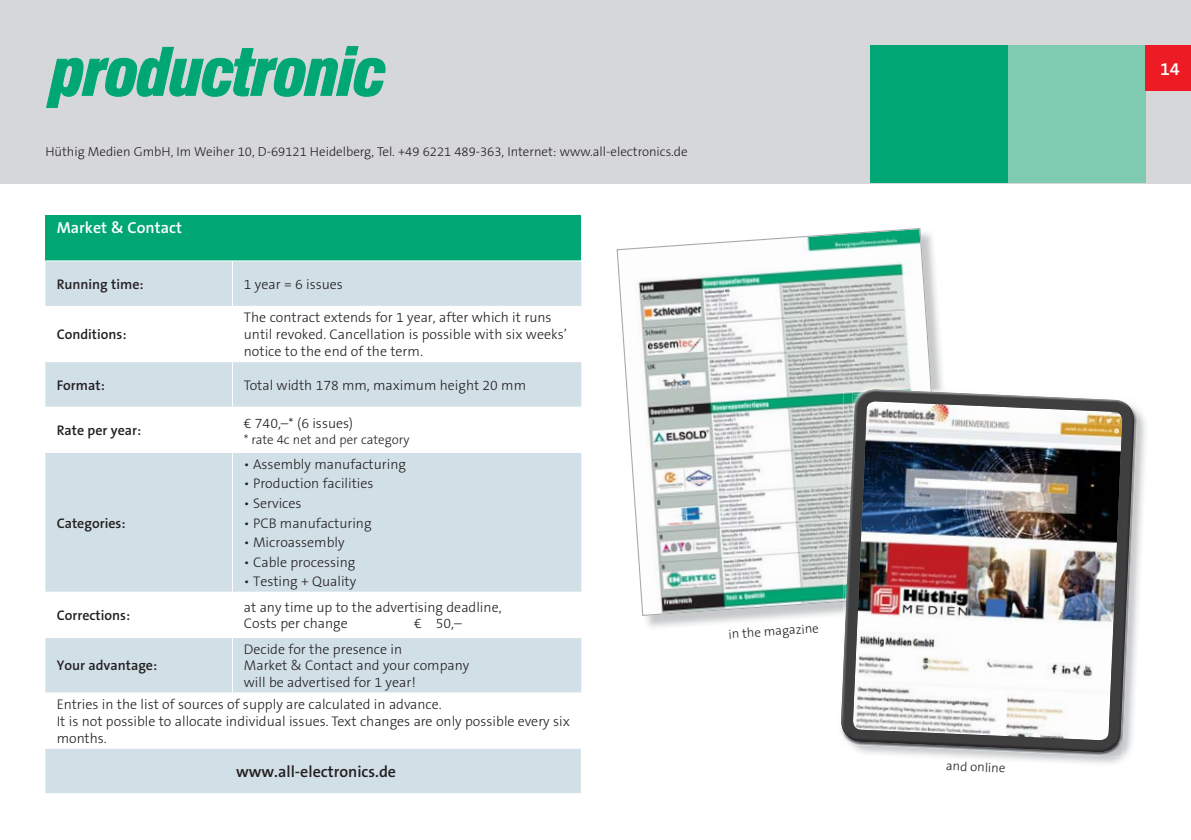
<style>
.page{position:relative;width:1191px;height:840px;background:#fff}
.page>*{position:absolute;margin:0;border:0;box-sizing:border-box;transform-origin:0 0}
.t1{font:600 18px "The Sans Os F";color:#fff}
.t2{font:600 16px "The Sans Os F";color:#231f20}
.t3{font:600 16px "The Sans Os F";color:#fff}
.t4{font:300 14px/16.8px "The Sans Os F";color:#231f20}
.t5{font:600 14px "The Sans Os F";color:#231f20}
.t6{font:300 13px "The Sans Os F";color:#231f20}
</style>
<div class="page">
<div style="left:0;top:0;width:1191px;height:183px;background:#d6d7d9"></div>
<div style="left:1008px;top:45px;width:137px;height:138px;background:#7ecbb1"></div>
<div style="left:870px;top:45px;width:138px;height:138px;background:#00a774"></div>
<div style="left:1145px;top:45px;width:46px;height:46px;background:#ed1c24"></div>
<svg style="left:46px;top:46px;width:340px;height:62px"></svg>
<div style="left:45px;top:215px;width:536px;height:46px;background:#00a774"></div>
<div style="left:45px;top:261px;width:536px;height:531px;background:#d1dfe7"></div>
<svg style="left:45px;top:307px;width:536px;height:440px;fill:#d1dfe7"></svg>
<hr style="left:45px;top:306px;width:187px;height:1px;background:#fff">
<hr style="left:45px;top:361px;width:187px;height:1px;background:#fff">
<hr style="left:45px;top:406px;width:187px;height:1px;background:#fff">
<hr style="left:45px;top:452px;width:187px;height:1px;background:#fff">
<hr style="left:45px;top:591px;width:187px;height:1px;background:#fff">
<hr style="left:45px;top:636px;width:187px;height:1px;background:#fff">
<hr style="left:45px;top:692px;width:537px;height:1px;background:#fff">
<hr style="left:45px;top:747px;width:537px;height:1px;background:#fff">
<hr style="left:232px;top:261px;width:1px;height:45px;background:#fff">
<hr style="left:232px;top:306px;width:349px;height:1px;background:#fff">
<hr style="left:232px;top:307px;width:1px;height:54px;background:#fff">
<hr style="left:232px;top:361px;width:349px;height:1px;background:#fff">
<hr style="left:232px;top:362px;width:1px;height:44px;background:#fff">
<hr style="left:232px;top:406px;width:349px;height:1px;background:#fff">
<hr style="left:232px;top:407px;width:1px;height:45px;background:#fff">
<hr style="left:232px;top:452px;width:349px;height:1px;background:#fff">
<hr style="left:232px;top:453px;width:1px;height:138px;background:#fff">
<hr style="left:232px;top:591px;width:349px;height:1px;background:#fff">
<hr style="left:232px;top:592px;width:1px;height:44px;background:#fff">
<hr style="left:232px;top:636px;width:349px;height:1px;background:#fff">
<hr style="left:232px;top:637px;width:1px;height:55px;background:#fff">
<hr style="left:45px;top:260px;width:536px;height:1px;background:#fff">
<svg style="left:616px;top:228px;width:329px;height:387px"></svg>
<img style="left:853px;top:385px;width:77px;height:6px">
<img style="left:861px;top:389px;width:120px;height:5px">
<img style="left:855px;top:406px;width:282px;height:350px">
<img style="left:843px;top:742px;width:274px;height:9px">
<img style="left:1134px;top:406px;width:1px;height:336px">
<img style="left:841px;top:394px;width:293px;height:348px">
<p class="t6" style="left:45px;top:145px;width:644px">Hüthig Medien GmbH, Im Weiher 10, D-69121 Heidelberg, Tel. +49 6221 489-363, Internet: www.all-electronics.de</p>
<p class="t3" style="left:57px;top:220px;width:127px">Market &amp; Contact</p>
<p class="t5" style="left:57px;top:277px;width:88px">Running time:</p>
<p class="t4" style="left:244px;top:276px;width:101px">1 year = 6 issues</p>
<p class="t5" style="left:57px;top:327px;width:71px">Conditions:</p>
<p class="t4" style="left:244px;top:310px;width:325px">The contract extends for 1 year, after which it runs until revoked. Cancellation is possible with six weeks’ notice to the end of the term.</p>
<p class="t5" style="left:57px;top:378px;width:50px">Format:</p>
<p class="t4" style="left:244px;top:377px;width:284px">Total width 178 mm, maximum height 20 mm</p>
<p class="t5" style="left:57px;top:423px;width:86px">Rate per year:</p>
<p class="t4" style="left:244px;top:415px;width:111px">€ 740,–* (6 issues)</p>
<p class="t6" style="left:244px;top:432px;width:167px">* rate 4c net and per category</p>
<p class="t5" style="left:57px;top:515px;width:70px">Categories:</p>
<p class="t4" style="left:244px;top:456px;width:164px">• Assembly manufacturing</p>
<p class="t4" style="left:244px;top:475px;width:131px">• Production facilities</p>
<p class="t4" style="left:244px;top:495px;width:59px">• Services</p>
<p class="t4" style="left:244px;top:514px;width:129px">• PCB manufacturing</p>
<p class="t4" style="left:244px;top:534px;width:102px">• Microassembly</p>
<p class="t4" style="left:244px;top:554px;width:113px">• Cable processing</p>
<p class="t4" style="left:244px;top:573px;width:114px">• Testing + Quality</p>
<p class="t5" style="left:57px;top:608px;width:75px">Corrections:</p>
<p class="t4" style="left:244px;top:598px;width:259px">at any time up to the advertising deadline,<br>Costs per change</p>
<p class="t4" style="left:414px;top:615px;width:49px">€ 50,–</p>
<p class="t4" style="left:244px;top:640px;width:227px">Decide for the presence in<br>Market &amp; Contact and your company will be advertised for 1 year!</p>
<p class="t4" style="left:57px;top:696px;width:515px">Entries in the list of sources of supply are calculated in advance.<br>It is not possible to allocate individual issues. Text changes are only possible every six months.</p>
<p class="t2" style="left:236px;top:763px;width:161px">www.all-electronics.de</p>
<p class="t5" style="left:57px;top:658px;width:102px">Your advantage:</p>
<p class="t6" style="left:728px;top:627px;width:92px;rotate:-4deg">in the magazine</p>
<p class="t6" style="left:946px;top:759px;width:61px;rotate:2deg">and online</p>
<p class="t1" style="left:1160px;top:60px;width:21px">14</p>
</div>
